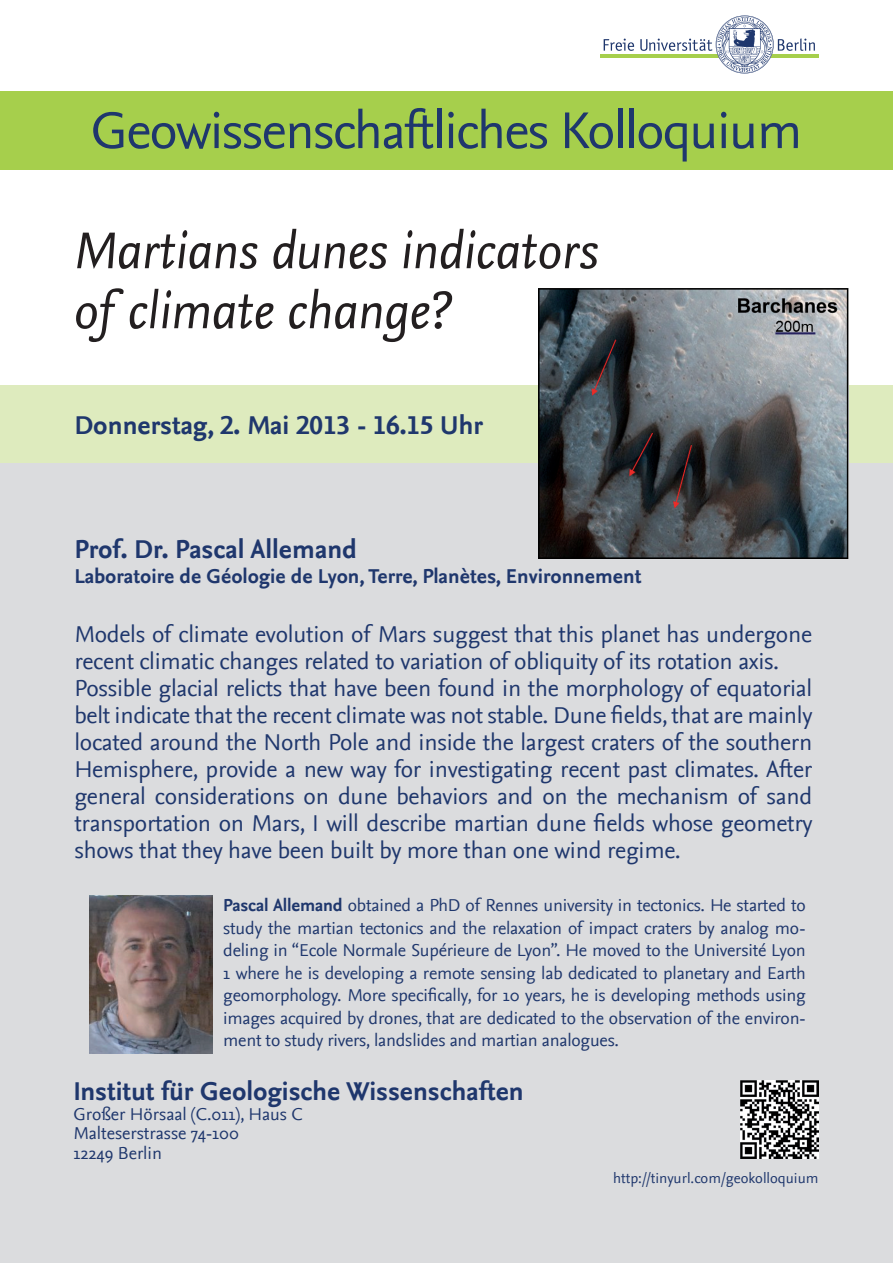
<style>
.page{position:relative;width:893px;height:1263px;background:#fff}
.page>*{position:absolute;margin:0;border:0;box-sizing:border-box;transform-origin:0 0}
.t1{font:italic 54px/60px "Nexus Sans";letter-spacing:-.01em;color:#231f20}
.t2{font:54px "Nexus Sans";letter-spacing:-.03em;color:#1f376d}
.t3{font:700 27px "Nexus Sans TF";color:#1f376d}
.t4{font:24px/27px "Nexus Sans";letter-spacing:-.01em;color:#1f376d}
.t5{font:700 21px "Nexus Sans TF";color:#1f376d}
.t6{font:18px/22.5px "Nexus Sans";letter-spacing:-.01em;color:#1f376d}
.t7{font:15px "Nexus Sans";color:#1f376d}
.s1{font-family:"Nexus Sans TF";font-weight:700}
</style>
<div class="page">
<div style="left:0;top:385px;width:893px;height:79px;background:#deebbe"></div>
<div style="left:0;top:463px;width:893px;height:800px;background:#dbdcde"></div>
<img style="left:89px;top:896px;width:124px;height:158px">
<img style="left:740px;top:1080px;width:79px;height:78px">
<div style="left:0;top:91px;width:893px;height:79px;background:#a6cf4c"></div>
<svg style="left:604px;top:39px;width:30px;height:12px"></svg>
<hr style="left:600px;top:54px;width:218px;height:3px;background:#a6cf4c">
<svg style="left:640px;top:16px;width:175px;height:57px"></svg>
<img style="left:539px;top:289px;width:309px;height:269px">
<h1 class="t2" style="left:91px;top:100px;width:713px">Geowissenschaftliches Kolloquium</h1>
<h1 class="t1" style="left:72px;top:222px;width:527px">Martians dunes indicators of climate change?</h1>
<p class="t3" style="left:74px;top:409px;width:410px">Donnerstag, 2. Mai 2013 - 16.15 Uhr</p>
<p class="t3" style="left:74px;top:534px;width:284px">Prof. Dr. Pascal Allemand</p>
<p class="t5" style="left:74px;top:564px;width:569px">Laboratoire de Géologie de Lyon, Terre, Planètes, Environnement</p>
<p class="t4" style="left:74px;top:621px;width:740px">Models of climate evolution of Mars suggest that this planet has undergone recent climatic changes related to variation of obliquity of its rotation axis.<br>Possible glacial relicts that have been found in the morphology of equatorial belt indicate that the recent climate was not stable. Dune fields, that are mainly located around the North Pole and inside the largest craters of the southern Hemisphere, provide a new way for investigating recent past climates. After general considerations on dune behaviors and on the mechanism of sand transportation on Mars, I will describe martian dune fields whose geometry shows that they have been built by more than one wind regime.</p>
<p class="t6" style="left:223px;top:894px;width:584px;text-align:justify"><span class="s1">Pascal Allemand</span> obtained a PhD of Rennes university in tectonics. He started to study the martian tectonics and the relaxation of impact craters by analog mo&shy;deling in “Ecole Normale Supérieure de Lyon”. He moved to the Université Lyon 1 where he is developing a remote sensing lab dedicated to planetary and Earth geomorphology. More specifically, for 10 years, he is developing methods using images acquired by drones, that are dedicated to the observation of the environ&shy;ment to study rivers, landslides and martian analogues.</p>
<p class="t3" style="left:73px;top:1076px;width:452px">Institut für Geologische Wissenschaften</p>
<p class="t6" style="left:73px;top:1104px;width:231px;line-height:19.5px">Großer Hörsaal (C.011), Haus C<br>Malteserstrasse 74-100<br>12249 Berlin</p>
<p class="t7" style="left:613px;top:1169px;width:207px">http://tinyurl.com/geokolloquium</p>
</div>
